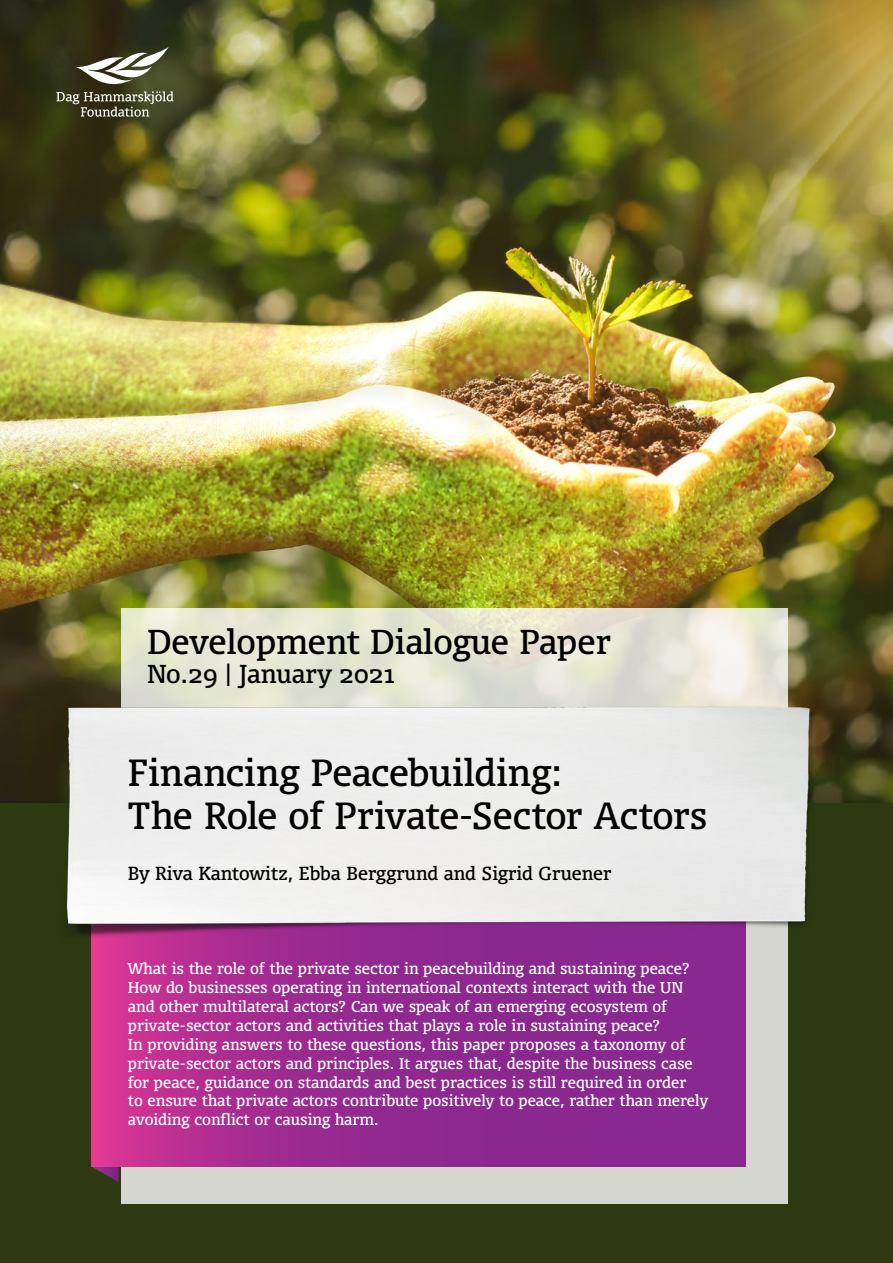
<style>
.page{position:relative;width:893px;height:1263px;background:#2e3911}
.page>*{position:absolute;margin:0;border:0;box-sizing:border-box;transform-origin:0 0}
.t1{font:36px/43.2px "Olsen";letter-spacing:-.01em;color:#000}
.t2{font:32.85px "Olsen";color:#000}
.t3{font:24.75px "Olsen";color:#000}
.t4{font:18px "Olsen";color:#000}
.t5{font:15px/18.9px "Olsen";color:#fff}
</style>
<div class="page">
<img style="left:0;top:0;width:893px;height:802px">
<svg style="left:121px;top:608px;width:667px;height:595px;background:#dfdfd2"></svg>
<svg style="left:56px;top:47px;width:118px;height:70px"></svg>
<svg style="left:92px;top:1167px;width:27px;height:15px"></svg>
<svg style="left:92px;top:954px;width:654px;height:212px;background:#9b2a90"></svg>
<img style="left:40px;top:695px;width:793px;height:259px">
<h2 class="t2" style="left:147px;top:620px;width:466px">Development Dialogue Paper</h2>
<h3 class="t3" style="left:147px;top:658px;width:249px">No.29 | January 2021</h3>
<h1 class="t1" style="left:128px;top:749px;width:581px">Financing Peacebuilding:<br>The Role of Private-Sector Actors</h1>
<p class="t4" style="left:128px;top:862px;width:485px">By Riva Kantowitz, Ebba Berggrund and Sigrid Gruener</p>
<p class="t5" style="left:128px;top:958px;width:582px">What is the role of the private sector in peacebuilding and sustaining peace?<br>How do businesses operating in international contexts interact with the UN and other multilateral actors? Can we speak of an emerging ecosystem of private-sector actors and activities that plays a role in sustaining peace?<br>In providing answers to these questions, this paper proposes a taxonomy of private-sector actors and principles. It argues that, despite the business case for peace, guidance on standards and best practices is still required in order<br>to ensure that private actors contribute positively to peace, rather than merely avoiding conflict or causing harm.</p>
</div>
